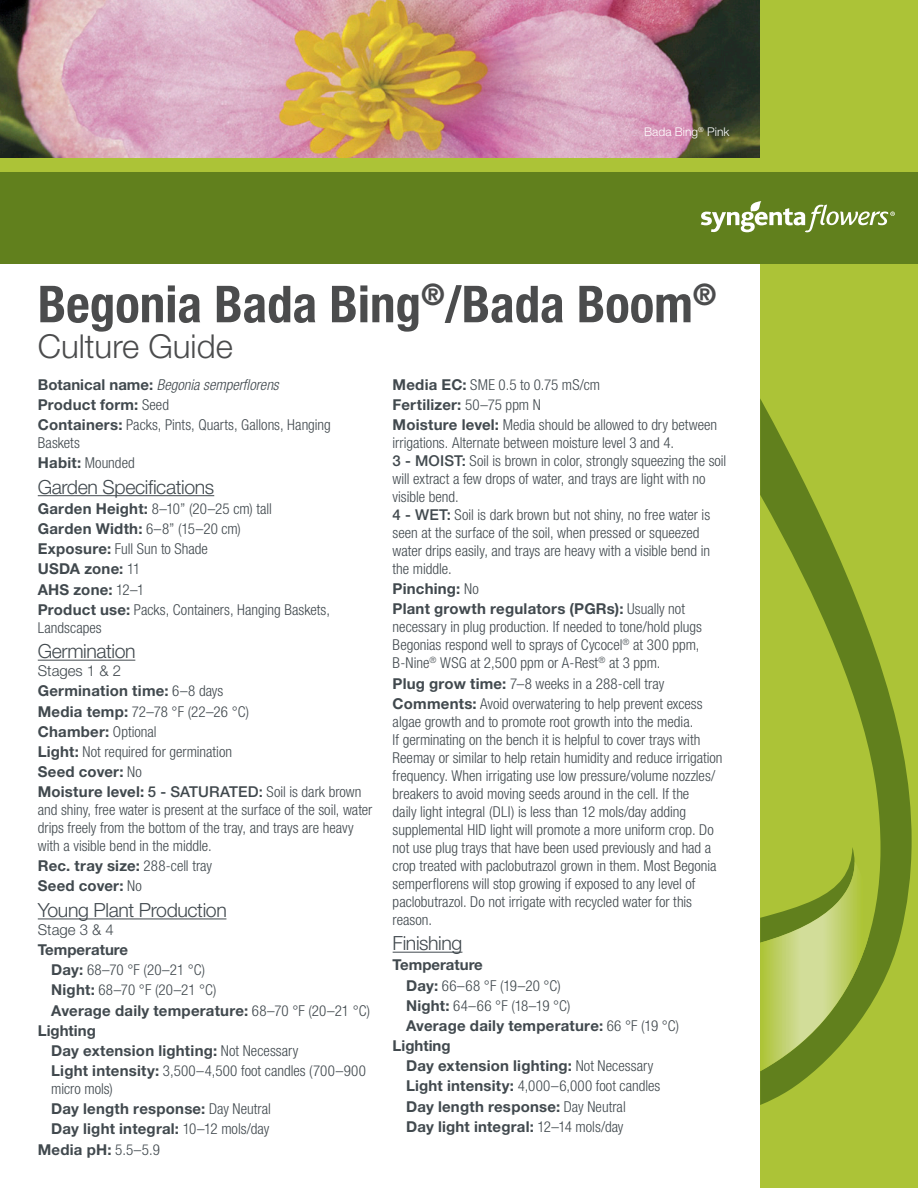
<style>
.page{position:relative;width:918px;height:1188px;background:#fff}
.page>*{position:absolute;margin:0;border:0;box-sizing:border-box;transform-origin:0 0}
.H1_1_Heading_without{font:700 condensed 51px "Helvetica Neue LT Std";color:#4b4c4d}
.H1_5_Suheading{font:300 33px "Helvetica Neue LT Std";color:#4b4c4d}
.H3_Culture_Heading{font:300 19.5px "Helvetica Neue LT Std";letter-spacing:-.02em;color:#41494e}
.p_Body_GREP__Bold{font:300 condensed 15px/18px "Helvetica Neue LT Std";color:#41494e}
.p_body_GREP__Bold_Mo{font:300 condensed 15px/18px "Helvetica Neue LT Std";color:#41494e}
.p_Body_GREP__Bold_in{font:700 15px "Helvetica Neue LT Std";letter-spacing:.015em;color:#41494e}
.p_Body_GREP__Bold_in-2{font:300 condensed 15px/18px "Helvetica Neue LT Std";color:#41494e}
.p_Body_GREP__Bold-2{font:700 15px "Helvetica Neue LT Std";letter-spacing:.015em;color:#41494e}
.p_Body_Bold{font:700 15px "Helvetica Neue LT Std";color:#41494e}
.p_Body_Italics_GREP{font:italic 300 condensed 15px "Helvetica Neue LT Std";color:#41494e}
.H4_Culture{font:300 15px "Helvetica Neue LT Std";color:#41494e}
.Caption_White{font:300 12px "Helvetica Neue LT Std";color:#fff}
.s1{font-weight:700;font-style:normal;font-stretch:normal}
.s2{font-weight:300;font-stretch:condensed}
.s3{font-weight:700;font-stretch:normal}
.s4{font-weight:500;font-stretch:normal}
</style>
<div class="page">
<hr style="left:38px;top:495px;width:176px;height:1px;background:#41494e">
<hr style="left:38px;top:660px;width:97px;height:1px;background:#41494e">
<hr style="left:38px;top:918px;width:188px;height:1px;background:#41494e">
<hr style="left:393px;top:952px;width:69px;height:1px;background:#41494e">
<img style="left:0;top:0;width:760px;height:158px">
<div style="left:760px;top:0;width:158px;height:1188px;background:#acc337"></div>
<svg style="left:760px;top:399px;width:152px;height:706px"></svg>
<div style="left:0;top:165px;width:679px;height:98px;background:#61801d"></div>
<div style="left:679px;top:158px;width:239px;height:105px;background:#61801d"></div>
<div style="left:0;top:158px;width:918px;height:13px;background:#acc337"></div>
<svg style="left:701px;top:201px;width:194px;height:31px"></svg>
<svg style="left:760px;top:861px;width:113px;height:210px"></svg>
<p class="Caption_White" style="left:644px;top:125px;width:87px">Bada Bing<sup>®</sup> Pink</p>
<p class="H1_1_Heading_without" style="left:38px;top:273px;width:680px">Begonia Bada Bing<sup>®</sup>/Bada Boom<sup>®</sup></p>
<p class="H1_5_Suheading" style="left:38px;top:326px;width:196px">Culture Guide</p>
<p class="p_Body_Italics_GREP" style="left:38px;top:376px;width:243px"><span class="s1">Botanical name:</span> Begonia semperflorens</p>
<p class="p_Body_GREP__Bold-2" style="left:38px;top:395px;width:133px">Product form: <span class="s2">Seed</span></p>
<p class="p_Body_GREP__Bold" style="left:38px;top:416px;width:295px"><span class="s3">Containers:</span> Packs, Pints, Quarts, Gallons, Hanging<br>Baskets</p>
<p class="p_Body_GREP__Bold" style="left:38px;top:454px;width:98px"><span class="s3">Habit:</span> Mounded</p>
<p class="H3_Culture_Heading" style="left:38px;top:475px;width:178px">Garden Specifications</p>
<p class="p_Body_GREP__Bold" style="left:38px;top:499px;width:236px"><span class="s3">Garden Height:</span> 8–10” (20–25 cm) tall</p>
<p class="p_Body_GREP__Bold" style="left:38px;top:520px;width:205px"><span class="s3">Garden Width:</span> 6–8” (15–20 cm)</p>
<p class="p_Body_GREP__Bold" style="left:38px;top:540px;width:172px"><span class="s3">Exposure:</span> Full Sun to Shade</p>
<p class="p_Body_GREP__Bold-2" style="left:38px;top:560px;width:104px">USDA zone: <span class="s2">11</span></p>
<p class="p_Body_GREP__Bold-2" style="left:38px;top:580px;width:108px">AHS zone: <span class="s2">12–1</span></p>
<p class="p_Body_GREP__Bold" style="left:38px;top:600px;width:294px"><span class="s3">Product use:</span> Packs, Containers, Hanging Baskets,<br>Landscapes</p>
<p class="H3_Culture_Heading" style="left:38px;top:639px;width:99px">Germination</p>
<p class="H4_Culture" style="left:38px;top:662px;width:85px">Stages 1 &amp; 2</p>
<p class="p_Body_GREP__Bold-2" style="left:38px;top:682px;width:187px">Germination time: <span class="s2">6–8 days</span></p>
<p class="p_Body_GREP__Bold" style="left:38px;top:702px;width:213px"><span class="s3">Media temp:</span> 72–78 °F (22–26 °C)</p>
<p class="p_Body_GREP__Bold-2" style="left:38px;top:722px;width:120px">Chamber: <span class="s2">Optional</span></p>
<p class="p_Body_GREP__Bold" style="left:38px;top:742px;width:196px"><span class="s3">Light:</span> Not required for germination</p>
<p class="p_Body_GREP__Bold-2" style="left:38px;top:762px;width:105px">Seed cover: <span class="s2">No</span></p>
<p class="p_body_GREP__Bold_Mo" style="left:38px;top:783px;width:336px"><span class="s3">Moisture level:</span> <span class="s4">5 - SATURATED:</span> Soil is dark brown and shiny, free water is present at the surface of the soil, water drips freely from the bottom of the tray, and trays are heavy with a visible bend in the middle.</p>
<p class="p_Body_GREP__Bold-2" style="left:38px;top:857px;width:176px">Rec. tray size: <span class="s2">288-cell tray</span></p>
<p class="p_Body_GREP__Bold-2" style="left:38px;top:877px;width:105px">Seed cover: <span class="s2">No</span></p>
<p class="H3_Culture_Heading" style="left:38px;top:898px;width:191px">Young Plant Production</p>
<p class="H4_Culture" style="left:38px;top:920px;width:78px">Stage 3 &amp; 4</p>
<p class="p_Body_Bold" style="left:38px;top:941px;width:92px">Temperature</p>
<p class="p_Body_GREP__Bold_in-2" style="left:51px;top:961px;width:155px"><span class="s3">Day:</span> 68–70 °F (20–21 °C)</p>
<p class="p_Body_GREP__Bold_in-2" style="left:51px;top:981px;width:167px"><span class="s3">Night:</span> 68–70 °F (20–21 °C)</p>
<p class="p_Body_GREP__Bold_in" style="left:51px;top:1001px;width:320px">Average daily temperature: <span class="s2">68–70 °F (20–21 °C)</span></p>
<p class="p_Body_Bold" style="left:38px;top:1021px;width:60px">Lighting</p>
<p class="p_Body_GREP__Bold_in" style="left:51px;top:1041px;width:249px">Day extension lighting: <span class="s2">Not Necessary</span></p>
<p class="p_Body_GREP__Bold_in-2" style="left:51px;top:1062px;width:316px"><span class="s3">Light intensity:</span> 3,500–4,500 foot candles (700–900 micro mols)</p>
<p class="p_Body_GREP__Bold_in" style="left:51px;top:1100px;width:221px">Day length response: <span class="s2">Day Neutral</span></p>
<p class="p_Body_GREP__Bold_in" style="left:51px;top:1120px;width:219px">Day light integral: <span class="s2">10–12 mols/day</span></p>
<p class="p_Body_GREP__Bold-2" style="left:38px;top:1140px;width:124px">Media pH: <span class="s2">5.5–5.9</span></p>
<p class="p_Body_GREP__Bold" style="left:393px;top:375px;width:209px"><span class="s3">Media EC:</span> SME 0.5 to 0.75 mS/cm</p>
<p class="p_Body_GREP__Bold-2" style="left:393px;top:395px;width:150px">Fertilizer: <span class="s2">50–75 ppm N</span></p>
<p class="p_body_GREP__Bold_Mo" style="left:393px;top:416px;width:335px"><span class="s3">Moisture level:</span> Media should be allowed to dry between irrigations. Alternate between moisture level 3 and 4.<br><span class="s4">3 - MOIST:</span> Soil is brown in color, strongly squeezing the soil will extract a few drops of water, and trays are light with no visible bend.<br><span class="s4">4 - WET:</span> Soil is dark brown but not shiny, no free water is seen at the surface of the soil, when pressed or squeezed water drips easily, and trays are heavy with a visible bend in the middle.</p>
<p class="p_Body_GREP__Bold-2" style="left:393px;top:580px;width:88px">Pinching: <span class="s2">No</span></p>
<p class="p_Body_GREP__Bold" style="left:393px;top:600px;width:311px"><span class="s3">Plant growth regulators (PGRs):</span> Usually not necessary in plug production. If needed to tone/hold plugs Begonias respond well to sprays of Cycocel<sup>®</sup> at 300 ppm, B-Nine<sup>®</sup> WSG at 2,500 ppm or A-Rest<sup>®</sup> at 3 ppm.</p>
<p class="p_Body_GREP__Bold" style="left:393px;top:674px;width:273px"><span class="s3">Plug grow time:</span> 7–8 weeks in a 288-cell tray</p>
<p class="p_Body_GREP__Bold" style="left:393px;top:694px;width:331px"><span class="s3">Comments:</span> Avoid overwatering to help prevent excess algae growth and to promote root growth into the media.<br>If germinating on the bench it is helpful to cover trays with Reemay or similar to help retain humidity and reduce irrigation frequency. When irrigating use low pressure/volume nozzles/ breakers to avoid moving seeds around in the cell. If the<br>daily light integral (DLI) is less than 12 mols/day adding supplemental HID light will promote a more uniform crop. Do not use plug trays that have been used previously and had a crop treated with paclobutrazol grown in them. Most Begonia semperflorens will stop growing if exposed to any level of paclobutrazol. Do not irrigate with recycled water for this reason.</p>
<p class="H3_Culture_Heading" style="left:393px;top:931px;width:71px">Finishing</p>
<p class="p_Body_Bold" style="left:393px;top:956px;width:92px">Temperature</p>
<p class="p_Body_GREP__Bold_in-2" style="left:406px;top:976px;width:156px"><span class="s3">Day:</span> 66–68 °F (19–20 °C)</p>
<p class="p_Body_GREP__Bold_in-2" style="left:406px;top:996px;width:166px"><span class="s3">Night:</span> 64–66 °F (18–19 °C)</p>
<p class="p_Body_GREP__Bold_in" style="left:406px;top:1016px;width:275px">Average daily temperature: <span class="s2">66 °F (19 °C)</span></p>
<p class="p_Body_Bold" style="left:393px;top:1036px;width:60px">Lighting</p>
<p class="p_Body_GREP__Bold_in" style="left:406px;top:1057px;width:249px">Day extension lighting: <span class="s2">Not Necessary</span></p>
<p class="p_Body_GREP__Bold_in-2" style="left:406px;top:1077px;width:256px"><span class="s3">Light intensity:</span> 4,000–6,000 foot candles</p>
<p class="p_Body_GREP__Bold_in" style="left:406px;top:1097px;width:221px">Day length response: <span class="s2">Day Neutral</span></p>
<p class="p_Body_GREP__Bold_in" style="left:406px;top:1117px;width:219px">Day light integral: <span class="s2">12–14 mols/day</span></p>
</div>
